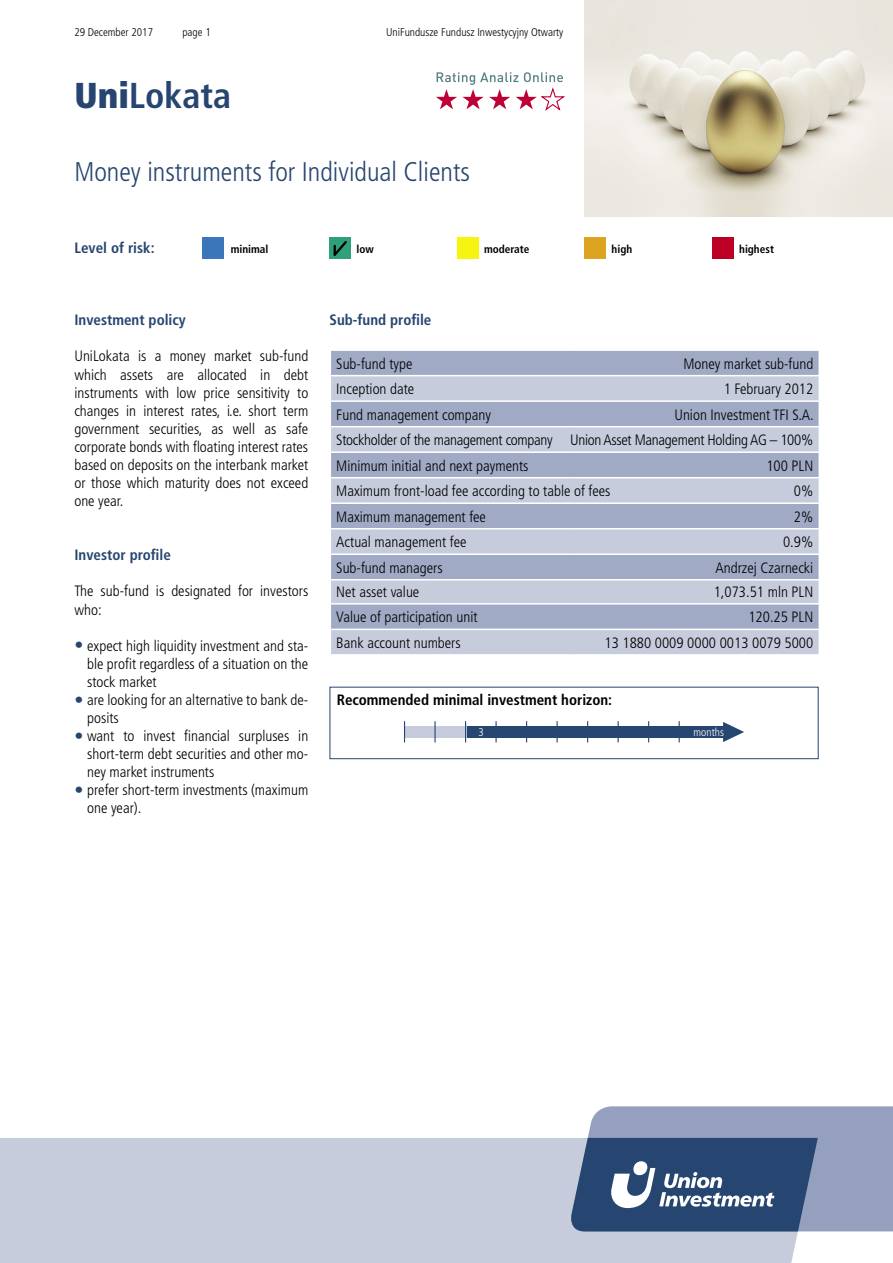
<style>
.page{position:relative;width:893px;height:1263px;background:#fff}
.page>*{position:absolute;margin:0;border:0;box-sizing:border-box;transform-origin:0 0}
.t1{font:700 condensed 36px "Frutiger LT Pro";color:#264570}
.t2{font:300 condensed 27px "Frutiger LT Pro";color:#264570}
.t3{font:300 condensed 15px/18px "Frutiger LT Pro";color:#000;text-align:justify}
.t4{font:700 condensed 15px "Frutiger LT Pro";color:#264570}
.t5{font:700 condensed 15px "Frutiger LT Pro";color:#000}
.t6{font:300 condensed 11.25px "Frutiger LT Pro";color:#000}
.t7{font:700 condensed 11.25px "Frutiger LT Pro";color:#000}
.t8{font:300 condensed 11.25px "Frutiger LT Pro";color:#fff}
.s1{font-weight:900}
.s2{font-size:18px;color:#264570}
</style>
<div class="page">
<div style="left:202px;top:238px;width:21px;height:21px;background:#3b76ba"></div>
<div style="left:330px;top:238px;width:21px;height:21px;background:#30a07a"></div>
<svg style="left:334px;top:241px;width:13px;height:15px"></svg>
<div style="left:457px;top:238px;width:21px;height:21px;background:#f7f410"></div>
<div style="left:585px;top:238px;width:21px;height:21px;background:#dda421"></div>
<div style="left:712px;top:238px;width:21px;height:21px;background:#be0027"></div>
<div style="left:0;top:1138px;width:818px;height:125px;background:#c7ccdd"></div>
<svg style="left:568px;top:1106px;width:325px;height:125px;background:#6a7d9e"></svg>
<img style="left:585px;top:0;width:308px;height:217px">
<svg style="left:436px;top:72px;width:129px;height:39px"></svg>
<div style="left:330px;top:687px;width:489px;height:72px;border:1px solid #264570"></div>
<svg style="left:330px;top:351px;width:489px;height:303px;background:#b7bed3"></svg>
<div style="left:404px;top:726px;width:320px;height:12px;background:#264570"></div>
<div style="left:404px;top:726px;width:63px;height:12px;background:#c7ccdd"></div>
<svg style="left:723px;top:722px;width:21px;height:20px"></svg>
<svg style="left:404px;top:721px;width:1px;height:21px"></svg>
<hr style="left:434px;top:721px;width:2px;height:21px;background:#264570">
<svg style="left:465px;top:721px;width:1px;height:21px"></svg>
<hr style="left:495px;top:721px;width:2px;height:21px;background:#264570">
<p class="t6" style="left:74px;top:26px;width:80px">29 December 2017</p>
<p class="t6" style="left:182px;top:26px;width:30px">page 1</p>
<p class="t6" style="left:386px;top:26px;width:179px">UniFundusze Fundusz Inwestycyjny Otwarty</p>
<h1 class="t1" style="left:74px;top:75px;width:158px"><span class="s1">Uni</span>Lokata</h1>
<h2 class="t2" style="left:74px;top:156px;width:397px">Money instruments for Individual Clients</h2>
<p class="t4" style="left:74px;top:239px;width:82px">Level of risk:</p>
<p class="t7" style="left:231px;top:242px;width:39px">minimal</p>
<p class="t7" style="left:356px;top:242px;width:19px">low</p>
<p class="t7" style="left:484px;top:242px;width:47px">moderate</p>
<p class="t7" style="left:612px;top:242px;width:22px">high</p>
<p class="t7" style="left:739px;top:242px;width:36px">highest</p>
<p class="t4" style="left:74px;top:311px;width:113px">Investment policy</p>
<p class="t3" style="left:74px;top:347px;width:235px">UniLokata is a money market sub-fund which assets are allocated in debt instruments with low price sensitivity to changes in interest rates, i.e. short term government securities, as well as safe corporate bonds with floating interest rates based on deposits on the interbank market or those which maturity does not exceed one year.</p>
<p class="t4" style="left:74px;top:546px;width:98px">Investor profi le</p>
<p class="t3" style="left:74px;top:582px;width:235px">The sub-fund is designated for investors who:</p>
<p class="t3" style="left:87px;top:636px;width:223px;text-indent:-13px"><span class="s2">•</span> expect high liquidity investment and sta&shy;ble profit regardless of a situation on the stock market</p>
<p class="t3" style="left:87px;top:691px;width:223px;text-indent:-13px"><span class="s2">•</span> are looking for an alternative to bank de&shy;posits</p>
<p class="t3" style="left:87px;top:727px;width:223px;text-indent:-13px"><span class="s2">•</span> want to invest financial surpluses in short-term debt securities and other mo&shy;ney market instruments</p>
<p class="t3" style="left:87px;top:781px;width:223px;text-indent:-13px"><span class="s2">•</span> prefer short-term investments (maximum one year).</p>
<p class="t4" style="left:330px;top:311px;width:103px">Sub-fund profile</p>
<p class="t3" style="left:336px;top:354px;width:78px">Sub-fund type</p>
<p class="t3" style="left:683px;top:354px;width:131px">Money market sub-fund</p>
<p class="t3" style="left:336px;top:380px;width:80px">Inception date</p>
<p class="t3" style="left:724px;top:380px;width:91px">1 February 2012</p>
<p class="t3" style="left:336px;top:405px;width:156px">Fund management company</p>
<p class="t3" style="left:336px;top:402px;width:479px;line-height:25.5px;text-indent:338px">Union Investment TFI S.A.<br>Stockholder of the management company Union Asset Management Holding AG – 100% Minimum initial and next payments</p>
<p class="t3" style="left:766px;top:457px;width:48px">100 PLN</p>
<p class="t3" style="left:336px;top:482px;width:276px">Maximum front-load fee according to table of fees</p>
<p class="t3" style="left:794px;top:482px;width:21px">0%</p>
<p class="t3" style="left:336px;top:508px;width:151px">Maximum management fee</p>
<p class="t3" style="left:794px;top:508px;width:21px">2%</p>
<p class="t3" style="left:336px;top:533px;width:132px">Actual management fee</p>
<p class="t3" style="left:783px;top:533px;width:32px">0.9%</p>
<p class="t3" style="left:336px;top:559px;width:108px">Sub-fund managers</p>
<p class="t3" style="left:715px;top:559px;width:99px">Andrzej Czarnecki</p>
<p class="t3" style="left:336px;top:583px;width:85px">Net asset value</p>
<p class="t3" style="left:714px;top:583px;width:101px">1,073.51 mln PLN</p>
<p class="t3" style="left:336px;top:608px;width:143px">Value of participation unit</p>
<p class="t3" style="left:748px;top:608px;width:66px">120.25 PLN</p>
<p class="t3" style="left:336px;top:634px;width:126px">Bank account numbers</p>
<p class="t3" style="left:604px;top:634px;width:210px">13 1880 0009 0000 0013 0079 5000</p>
<p class="t5" style="left:337px;top:691px;width:277px">Recommended minimal investment horizon:</p>
<p class="t8" style="left:478px;top:726px;width:7px">3</p>
<p class="t8" style="left:693px;top:725px;width:32px">months</p>
</div>
